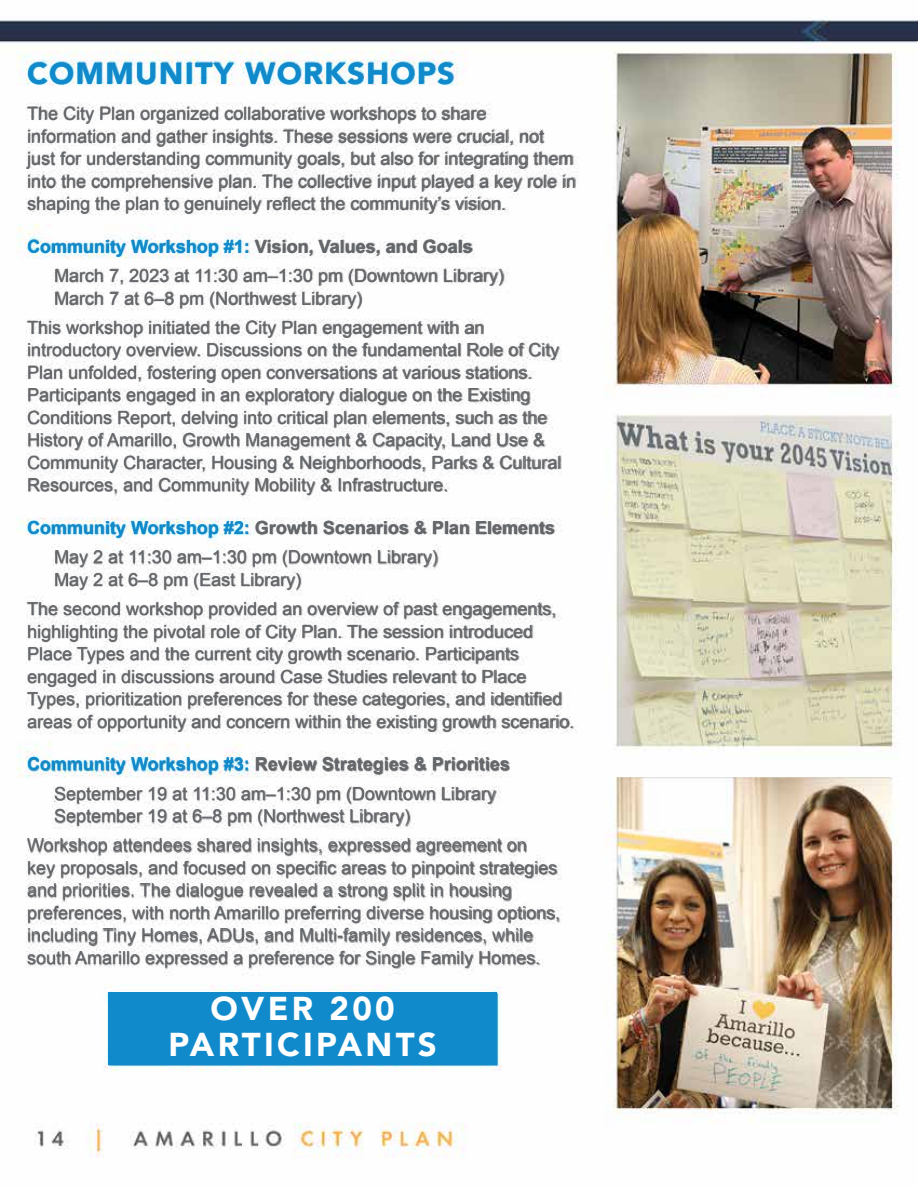
<style>
.page{position:relative;width:918px;height:1188px;background:#fff}
.page>*{position:absolute;margin:0;border:0;box-sizing:border-box;transform-origin:0 0}
.t1{font:900 33px/36px "Avenir";letter-spacing:.1em;color:#fff;text-align:center}
.t2{font:900 30px "Avenir";letter-spacing:.05em;color:#118acb}
.t3{font:18px/22.5px "Arial";color:#64676b}
.s1{font-weight:700;color:#118acb}
.s2{font-weight:700}
</style>
<div class="page">
<img style="left:0;top:16px;width:917px;height:1142px">
<div style="left:108px;top:992px;width:389px;height:72px;background:#118acb"></div>
<img style="left:917px;top:0;width:1px;height:1188px">
<h2 class="t2" style="left:27px;top:48px;width:429px">COMMUNITY WORKSHOPS</h2>
<p class="t3" style="left:27px;top:103px;width:550px">The City Plan organized collaborative workshops to share information and gather insights. These sessions were crucial, not just for understanding community goals, but also for integrating them into the comprehensive plan. The collective input played a key role in shaping the plan to genuinely reflect the community’s vision.</p>
<p class="t3" style="left:54px;top:232px;width:451px;line-height:29.2px;text-indent:-27px"><span class="s1">Community Workshop #1:</span> <span class="s2">Vision, Values, and Goals<br></span>March 7, 2023 at 11:30 am–1:30 pm (Downtown Library)</p>
<p class="t3" style="left:27px;top:284px;width:459px;line-height:29.2px;text-indent:27px">March 7 at 6–8 pm (Northwest Library)<br>This workshop initiated the City Plan engagement with an</p>
<p class="t3" style="left:27px;top:339px;width:536px">introductory overview. Discussions on the fundamental Role of City Plan unfolded, fostering open conversations at various stations.<br>Participants engaged in an exploratory dialogue on the Existing Conditions Report, delving into critical plan elements, such as the History of Amarillo, Growth Management &amp; Capacity, Land Use &amp; Community Character, Housing &amp; Neighborhoods, Parks &amp; Cultural Resources, and Community Mobility &amp; Infrastructure.</p>
<p class="t3" style="left:54px;top:513px;width:502px;line-height:29.2px;text-indent:-27px"><span class="s1">Community Workshop #2:</span> <span class="s2">Growth Scenarios &amp; Plan Elements<br></span>May 2 at 11:30 am–1:30 pm (Downtown Library)</p>
<p class="t3" style="left:27px;top:565px;width:531px;line-height:29.2px;text-indent:27px">May 2 at 6–8 pm (East Library)<br>The second workshop provided an overview of past engagements,</p>
<p class="t3" style="left:27px;top:620px;width:549px">highlighting the pivotal role of City Plan. The session introduced Place Types and the current city growth scenario. Participants engaged in discussions around Case Studies relevant to Place Types, prioritization preferences for these categories, and identified areas of opportunity and concern within the existing growth scenario.</p>
<p class="t3" style="left:54px;top:749px;width:457px;line-height:29.2px;text-indent:-27px"><span class="s1">Community Workshop #3:</span> <span class="s2">Review Strategies &amp; Priorities<br></span>September 19 at 11:30 am–1:30 pm (Downtown Library</p>
<p class="t3" style="left:27px;top:801px;width:501px;line-height:29.2px;text-indent:27px">September 19 at 6–8 pm (Northwest Library)<br>Workshop attendees shared insights, expressed agreement on</p>
<p class="t3" style="left:27px;top:856px;width:535px">key proposals, and focused on specific areas to pinpoint strategies and priorities. The dialogue revealed a strong split in housing preferences, with north Amarillo preferring diverse housing options, including Tiny Homes, ADUs, and Multi-family residences, while south Amarillo expressed a preference for Single Family Homes.</p>
<h1 class="t1" style="left:168px;top:990px;width:270px">OVER 200<br>PARTICIPANTS</h1>
</div>
